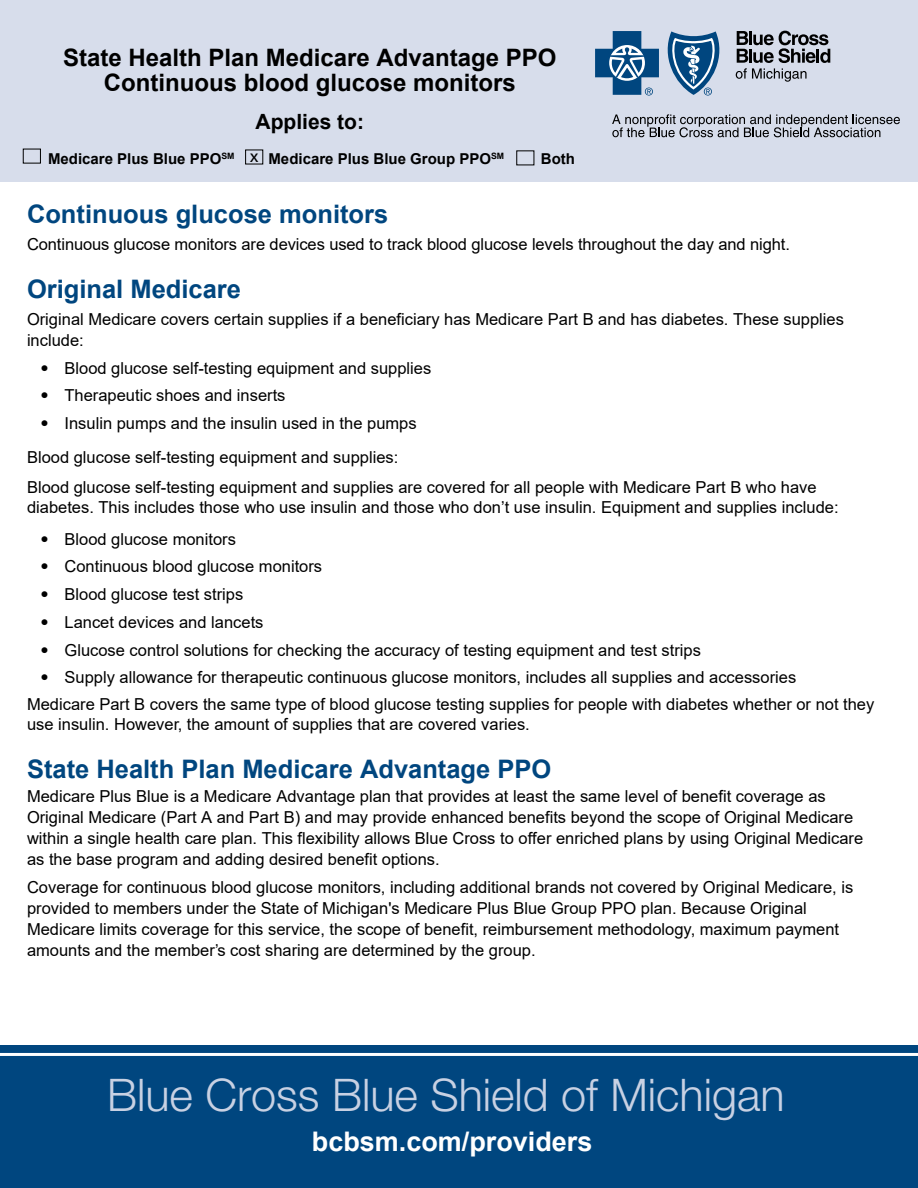
<style>
.page{position:relative;width:918px;height:1188px;background:#fff}
.page>*{position:absolute;margin:0;border:0;box-sizing:border-box;transform-origin:0 0}
.t1{font:300 45px "Helvetica Neue LT Std";color:#c8d1e3}
.t2{font:700 27px "Arial";color:#fff}
.t3{font:700 25.5px "Arial";color:#00467f}
.t4{font:700 24px/25.5px "Arial";color:#000;text-align:center}
.t5{font:700 21px "Arial";color:#000}
.t6{font:16.5px/21px "Arial";color:#000}
.t7{font:700 15px "Arial";color:#000}
.t8{font:800 12px "Avenir LT Std";color:#000}
.s1{font-family:"Avenir LT Std"}
</style>
<div class="page">
<div style="left:0;top:1046px;width:918px;height:142px;background:#00467f"></div>
<div style="left:0;top:0;width:918px;height:182px;background:#d7ddeb"></div>
<hr style="left:0;top:1053px;width:918px;height:3px;background:#fff">
<div style="left:23px;top:149px;width:18px;height:15px;border:1px solid #000"></div>
<svg style="left:612px;top:114px;width:288px;height:23px"></svg>
<svg style="left:736px;top:31px;width:94px;height:51px"></svg>
<svg style="left:595px;top:31px;width:125px;height:65px"></svg>
<h3 class="t4" style="left:63px;top:45px;width:495px">State Health Plan Medicare Advantage PPO<br>Continuous blood glucose monitors</h3>
<p class="t5" style="left:256px;top:107px;width:110px">Applies to:</p>
<p class="t7" style="left:269px;top:148px;width:237px">Medicare Plus Blue Group PPO<sup>SM</sup></p>
<p class="t8" style="left:250px;top:150px;width:10px">X</p>
<p class="t7" style="left:541px;top:148px;width:36px">Both</p>
<h3 class="t3" style="left:27px;top:196px;width:363px">Continuous glucose monitors</h3>
<p class="t6" style="left:27px;top:234px;width:764px">Continuous glucose monitors are devices used to track blood glucose levels throughout the day and night.</p>
<h3 class="t3" style="left:27px;top:271px;width:215px">Original Medicare</h3>
<p class="t6" style="left:27px;top:309px;width:819px">Original Medicare covers certain supplies if a beneficiary has Medicare Part B and has diabetes. These supplies include:</p>
<p class="t6" style="left:40px;top:357px;width:392px"><span class="s1">•</span> Blood glucose self-testing equipment and supplies</p>
<p class="t6" style="left:40px;top:385px;width:247px"><span class="s1">•</span> Therapeutic shoes and inserts</p>
<p class="t6" style="left:27px;top:407px;width:391px;line-height:33.3px;text-indent:13px"><span class="s1">•</span> Insulin pumps and the insulin used in the pumps<br>Blood glucose self-testing equipment and supplies:</p>
<p class="t6" style="left:27px;top:477px;width:813px;line-height:19.8px">Blood glucose self-testing equipment and supplies are covered for all people with Medicare Part B who have diabetes. This includes those who use insulin and those who don’t use insulin. Equipment and supplies include:</p>
<p class="t6" style="left:40px;top:528px;width:197px"><span class="s1">•</span> Blood glucose monitors</p>
<p class="t6" style="left:40px;top:556px;width:283px"><span class="s1">•</span> Continuous blood glucose monitors</p>
<p class="t6" style="left:40px;top:584px;width:204px"><span class="s1">•</span> Blood glucose test strips</p>
<p class="t6" style="left:40px;top:612px;width:225px"><span class="s1">•</span> Lancet devices and lancets</p>
<p class="t6" style="left:40px;top:639px;width:662px"><span class="s1">•</span> Glucose control solutions for checking the accuracy of testing equipment and test strips</p>
<p class="t6" style="left:27px;top:664px;width:849px;line-height:26.5px;text-indent:13px"><span class="s1">•</span> Supply allowance for therapeutic continuous glucose monitors, includes all supplies and accessories<br>Medicare Part B covers the same type of blood glucose testing supplies for people with diabetes whether or not they</p>
<p class="t6" style="left:27px;top:713px;width:504px">use insulin. However, the amount of supplies that are covered varies.</p>
<h3 class="t3" style="left:27px;top:751px;width:526px">State Health Plan Medicare Advantage PPO</h3>
<p class="t6" style="left:27px;top:785px;width:838px">Medicare Plus Blue is a Medicare Advantage plan that provides at least the same level of benefit coverage as Original Medicare (Part A and Part B) and may provide enhanced benefits beyond the scope of Original Medicare within a single health care plan. This flexibility allows Blue Cross to offer enriched plans by using Original Medicare as the base program and adding desired benefit options.</p>
<p class="t6" style="left:27px;top:876px;width:828px">Coverage for continuous blood glucose monitors, including additional brands not covered by Original Medicare, is provided to members under the State of Michigan's Medicare Plus Blue Group PPO plan. Because Original Medicare limits coverage for this service, the scope of benefit, reimbursement methodology, maximum payment amounts and the member’s cost sharing are determined by the group.</p>
<h1 class="t1" style="left:107px;top:1067px;width:679px">Blue Cross Blue Shield of Michigan</h1>
<h2 class="t2" style="left:312px;top:1123px;width:282px">bcbsm.com/providers</h2>
</div>
